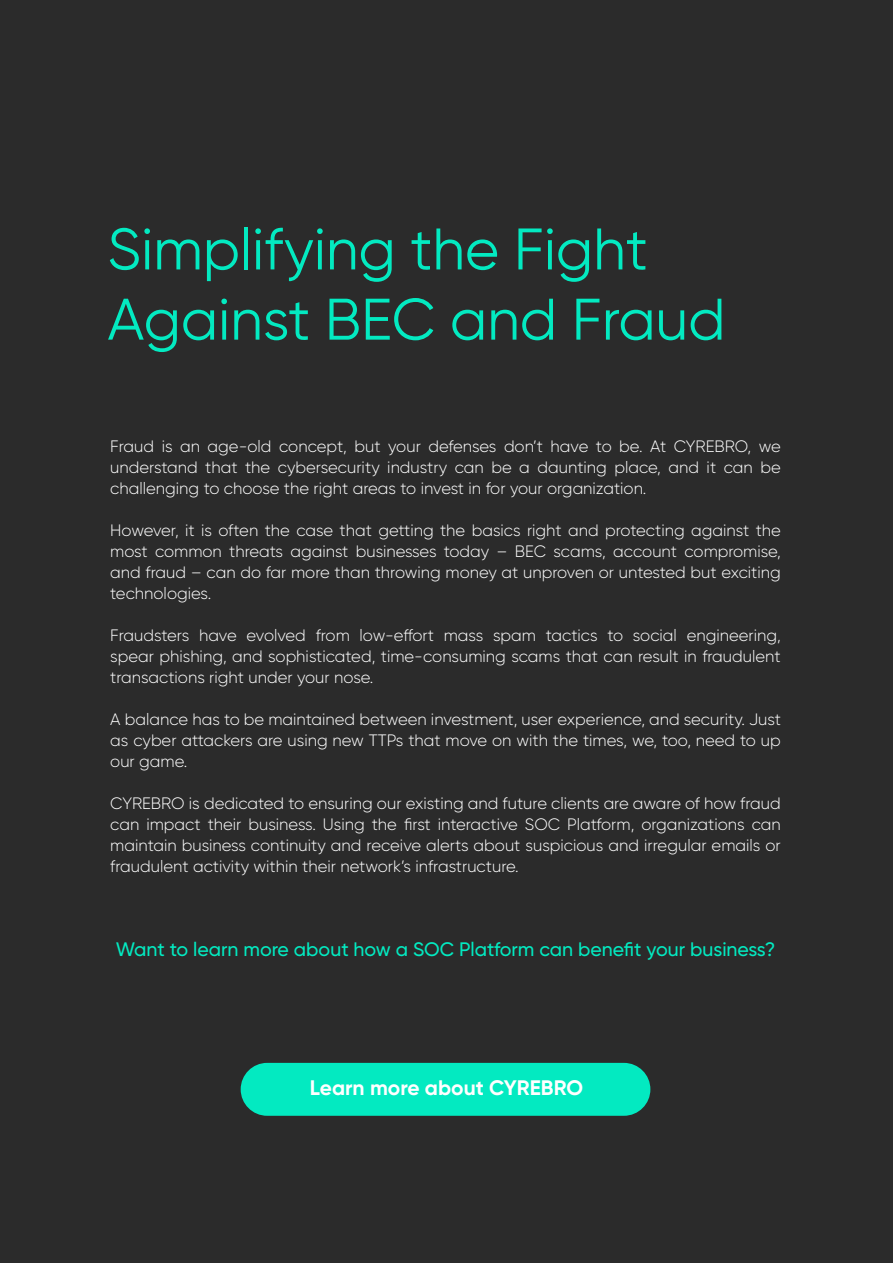
<style>
.page{position:relative;width:893px;height:1263px;background:#2b2b2b}
.page>*{position:absolute;margin:0;border:0;box-sizing:border-box;transform-origin:0 0}
.t1{font:58.5px/70.2px "Gilroy";color:#03eac1}
.t2{font:700 21px "Gilroy";color:#fff}
.t3{font:500 19.5px "Gilroy";color:#03eac1}
.t4{font:300 16.5px/21px "Gilroy";color:#fff;text-align:justify}
</style>
<div class="page">
<div style="left:241px;top:1063px;width:409px;height:53px;background:#03eac1;border-radius:26px"></div>
<h1 class="t1" style="left:107px;top:213px;width:619px">Simplifying the Fight<br>Against BEC and Fraud</h1>
<p class="t4" style="left:110px;top:436px;width:672px">Fraud is an age-old concept, but your defenses don’t have to be. At CYREBRO, we understand that the cybersecurity industry can be a daunting place, and it can be challenging to choose the right areas to invest in for your organization.</p>
<p class="t4" style="left:110px;top:520px;width:672px">However, it is often the case that getting the basics right and protecting against the most common threats against businesses today – BEC scams, account compromise, and fraud – can do far more than throwing money at unproven or untested but exciting technologies.</p>
<p class="t4" style="left:110px;top:625px;width:672px">Fraudsters have evolved from low-effort mass spam tactics to social engineering, spear phishing, and sophisticated, time-consuming scams that can result in fraudulent transactions right under your nose.</p>
<p class="t4" style="left:110px;top:709px;width:672px">A balance has to be maintained between investment, user experience, and security. Just as cyber attackers are using new TTPs that move on with the times, we, too, need to up our game.</p>
<p class="t4" style="left:110px;top:793px;width:672px">CYREBRO is dedicated to ensuring our existing and future clients are aware of how fraud can impact their business. Using the first interactive SOC Platform, organizations can maintain business continuity and receive alerts about suspicious and irregular emails or fraudulent activity within their network’s infrastructure.</p>
<p class="t3" style="left:116px;top:937px;width:661px">Want to learn more about how a SOC Platform can benefit your business?</p>
<p class="t2" style="left:310px;top:1074px;width:275px">Learn more about CYREBRO</p>
</div>
